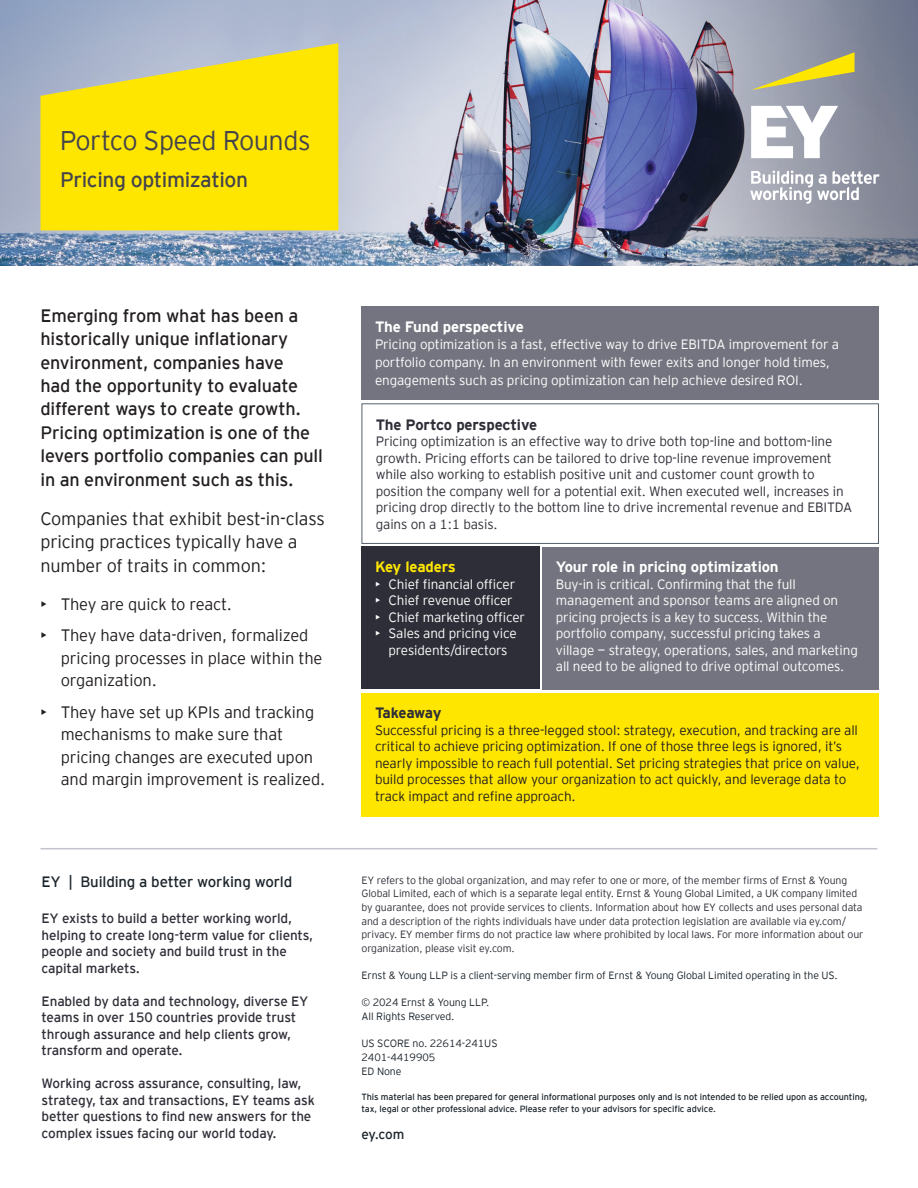
<style>
.page{position:relative;width:918px;height:1188px;background:#fff}
.page>*{position:absolute;margin:0;border:0;box-sizing:border-box;transform-origin:0 0}
.Series_title{font:300 27px "EY Interstate";letter-spacing:-.02em;color:#43434c}
.Series_title-2{font:21px "EY Interstate";letter-spacing:-.02em;color:#43434c}
.t1{font:18px/23.4px "EY Interstate";letter-spacing:-.01em;color:#231f20}
.t2{font:300 18px/23.4px "EY Interstate";letter-spacing:-.01em;color:#231f20}
.t3{font:300 16.5px/22.5px "EY Interstate";letter-spacing:-.01em;color:#231f20}
.t4{font:700 15px "EY Interstate";letter-spacing:-.01em;color:#fff}
.EY_Signature__Cover{font:15px "EY Interstate";letter-spacing:-.01em;color:#1b242b}
.t5{font:700 15px "EY Interstate";letter-spacing:-.015em;color:#2e2e38}
.t6{font:700 15px "EY Interstate";letter-spacing:-.015em;color:#ffe600}
.t7{font:300 13.5px/16.5px "EY Interstate";letter-spacing:-.01em;color:#fff}
.Copy__Cover{font:13.5px/16.5px "EY Interstate";letter-spacing:-.01em;color:#2e2e38}
.t8{font:300 13.5px/16.5px "EY Interstate";letter-spacing:-.01em;color:#2e2e38}
.t9{font:300 13.5px/16.5px "EY Interstate";letter-spacing:-.01em;color:#231f20}
.Website__Cover{font:13.5px "EY Interstate";color:#1b242b}
.Copy__Cover-2{font:300 10.5px/13.6px "EY Interstate";letter-spacing:-.01em;color:#2e2e38}
.Copy__Cover-3{font:300 10.5px/13.6px "EY Interstate";letter-spacing:-.01em;color:#1b242b}
.Website__Cover-2{font:9px/11.7px "EY Interstate";letter-spacing:-.01em;color:#1b242b}
</style>
<div class="page">
<div style="left:362px;top:306px;width:517px;height:94px;background:#747480"></div>
<div style="left:362px;top:547px;width:178px;height:142px;background:#2e2e38"></div>
<div style="left:542px;top:547px;width:337px;height:142px;background:#747480"></div>
<div style="left:362px;top:403px;width:517px;height:141px;border:1px solid #545f6b"></div>
<img style="left:0;top:0;width:606px;height:265px">
<svg style="left:41px;top:43px;width:297px;height:187px;fill:#ffe600"></svg>
<img style="left:606px;top:0;width:312px;height:265px">
<div style="left:362px;top:693px;width:517px;height:124px;background:#ffe600"></div>
<hr style="left:40px;top:848px;width:838px;height:1px;background:#c4c4cd">
<svg style="left:751px;top:52px;width:104px;height:38px"></svg>
<svg style="left:750px;top:106px;width:129px;height:98px"></svg>
<p class="Series_title" style="left:60px;top:122px;width:252px">Portco Speed Rounds</p>
<p class="Series_title-2" style="left:60px;top:164px;width:190px">Pricing optimization</p>
<p class="t1" style="left:40px;top:303px;width:284px">Emerging from what has been a historically unique inflationary environment, companies have<br>had the opportunity to evaluate different ways to create growth.<br>Pricing optimization is one of the levers portfolio companies can pull in an environment such as this.</p>
<p class="t2" style="left:40px;top:506px;width:286px">Companies that exhibit best-in-class pricing practices typically have a number of traits in common:</p>
<p class="t3" style="left:40px;top:592px;width:193px">• They are quick to react.</p>
<p class="t3" style="left:61px;top:623px;width:263px;text-indent:-20px">• They have data-driven, formalized pricing processes in place within the organization.</p>
<p class="t3" style="left:61px;top:700px;width:266px;text-indent:-20px">• They have set up KPIs and tracking mechanisms to make sure that pricing changes are executed upon and margin improvement is realized.</p>
<p class="t5" style="left:375px;top:702px;width:68px">Takeaway</p>
<p class="t4" style="left:375px;top:316px;width:150px">The Fund perspective</p>
<p class="t7" style="left:375px;top:335px;width:466px;line-height:17.5px">Pricing optimization is a fast, effective way to drive EBITDA improvement for a portfolio company. In an environment with fewer exits and longer hold times, engagements such as pricing optimization can help achieve desired ROI.</p>
<p class="t5" style="left:376px;top:414px;width:163px">The Portco perspective</p>
<p class="t8" style="left:376px;top:432px;width:478px">Pricing optimization is an effective way to drive both top-line and bottom-line growth. Pricing efforts can be tailored to drive top-line revenue improvement while also working to establish positive unit and customer count growth to position the company well for a potential exit. When executed well, increases in pricing drop directly to the bottom line to drive incremental revenue and EBITDA gains on a 1:1 basis.</p>
<p class="t6" style="left:375px;top:556px;width:82px">Key leaders</p>
<p class="t7" style="left:375px;top:575px;width:142px">• Chief financial officer</p>
<p class="t7" style="left:375px;top:591px;width:139px">• Chief revenue officer</p>
<p class="t7" style="left:375px;top:608px;width:152px">• Chief marketing officer</p>
<p class="t7" style="left:375px;top:624px;width:143px;text-align:center">• Sales and pricing vice presidents/directors</p>
<p class="t4" style="left:556px;top:556px;width:224px">Your role in pricing optimization</p>
<p class="t7" style="left:556px;top:575px;width:303px">Buy-in is critical. Confirming that the full management and sponsor teams are aligned on pricing projects is a key to success. Within the portfolio company, successful pricing takes a village — strategy, operations, sales, and marketing all need to be aligned to drive optimal outcomes.</p>
<p class="t9" style="left:375px;top:721px;width:486px">Successful pricing is a three-legged stool: strategy, execution, and tracking are all critical to achieve pricing optimization. If one of those three legs is ignored, it’s nearly impossible to reach full potential. Set pricing strategies that price on value, build processes that allow your organization to act quickly, and leverage data to track impact and refine approach.</p>
<p class="EY_Signature__Cover" style="left:42px;top:871px;width:252px">EY | Building a better working world</p>
<p class="Copy__Cover" style="left:42px;top:909px;width:273px">EY exists to build a better working world, helping to create long-term value for clients, people and society and build trust in the capital markets.</p>
<p class="Copy__Cover" style="left:42px;top:992px;width:268px">Enabled by data and technology, diverse EY teams in over 150 countries provide trust through assurance and help clients grow, transform and operate.</p>
<p class="Copy__Cover" style="left:42px;top:1074px;width:275px">Working across assurance, consulting, law, strategy, tax and transactions, EY teams ask better questions to find new answers for the complex issues facing our world today.</p>
<p class="Copy__Cover-2" style="left:362px;top:872px;width:503px">EY refers to the global organization, and may refer to one or more, of the member firms of Ernst &amp; Young Global Limited, each of which is a separate legal entity. Ernst &amp; Young Global Limited, a UK company limited by guarantee, does not provide services to clients. Information about how EY collects and uses personal data and a description of the rights individuals have under data protection legislation are available via ey.com/ privacy. EY member firms do not practice law where prohibited by local laws. For more information about our organization, please visit ey.com.</p>
<p class="Copy__Cover-3" style="left:362px;top:968px;width:478px">Ernst &amp; Young LLP is a client-serving member firm of Ernst &amp; Young Global Limited operating in the US.</p>
<p class="Copy__Cover-3" style="left:362px;top:995px;width:129px">© 2024 Ernst &amp; Young LLP.</p>
<p class="Copy__Cover-3" style="left:362px;top:1009px;width:94px">All Rights Reserved.</p>
<p class="Copy__Cover-3" style="left:362px;top:1036px;width:138px">US SCORE no. 22614-241US<br>2401-4419905</p>
<p class="Copy__Cover-3" style="left:362px;top:1064px;width:41px">ED None</p>
<p class="Website__Cover-2" style="left:362px;top:1090px;width:508px">This material has been prepared for general informational purposes only and is not intended to be relied upon as accounting, tax, legal or other professional advice. Please refer to your advisors for specific advice.</p>
<p class="Website__Cover" style="left:362px;top:1125px;width:44px">ey.com</p>
</div>
